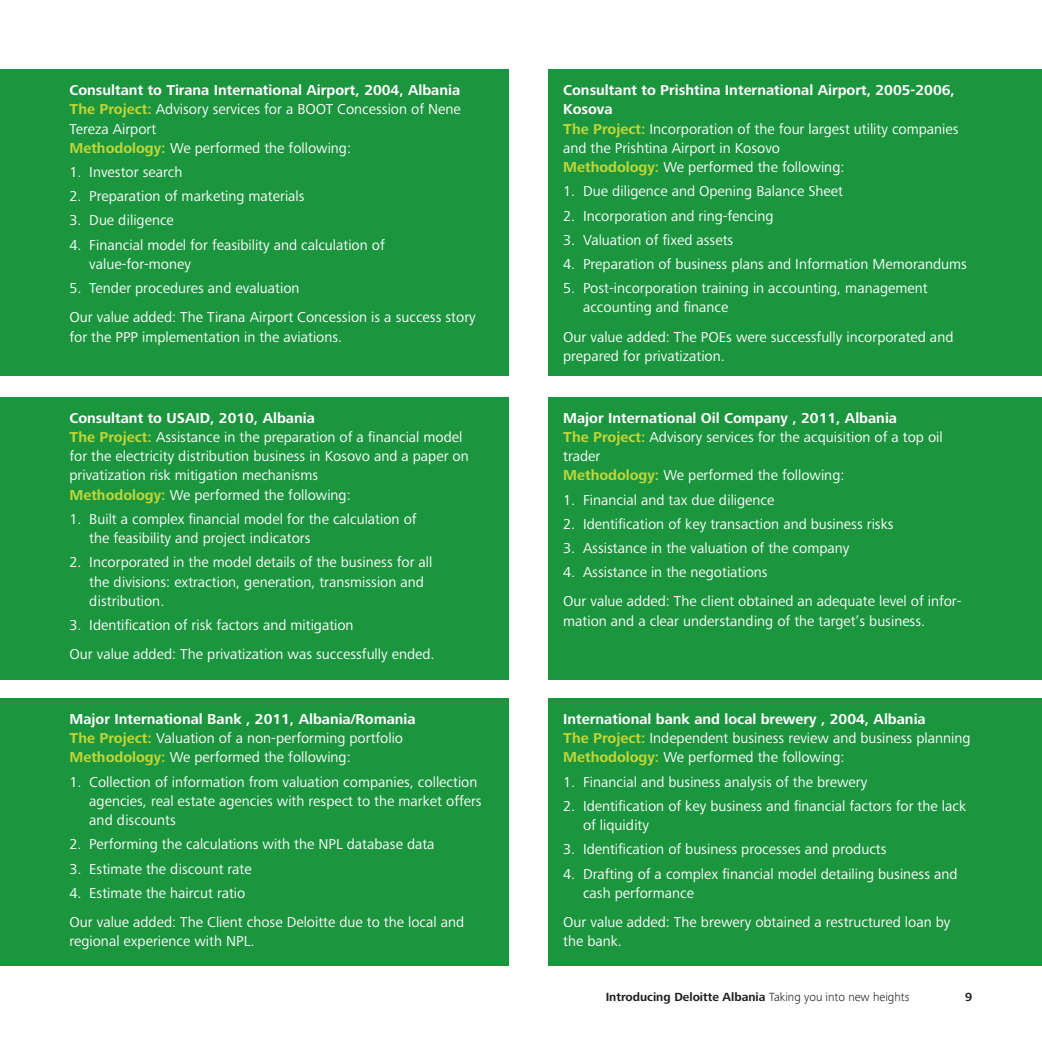
<style>
.page{position:relative;width:1042px;height:1042px;background:#fff}
.page>*{position:absolute;margin:0;border:0;box-sizing:border-box;transform-origin:0 0}
.t1{font:14.88px/19.2px "Frutiger Next Pro";color:#fff}
.t2{font:700 14.88px/19.2px "Frutiger Next Pro";color:#fff}
.t3{font:700 12.25px "Frutiger Next Pro";color:#231f20}
.s1{font-weight:700;color:#c0d738}
.s2{font-weight:300}
</style>
<div class="page">
<div style="left:0;top:69px;width:508px;height:307px;background:#1b953e"></div>
<div style="left:0;top:397px;width:508px;height:282px;background:#1b953e"></div>
<div style="left:0;top:698px;width:508px;height:268px;background:#1b953e"></div>
<div style="left:548px;top:69px;width:494px;height:307px;background:#1b953e"></div>
<div style="left:548px;top:397px;width:494px;height:282px;background:#1b953e"></div>
<div style="left:548px;top:698px;width:494px;height:268px;background:#1b953e"></div>
<p class="t2" style="left:69px;top:80px;width:392px">Consultant to Tirana International Airport, 2004, Albania</p>
<p class="t1" style="left:69px;top:100px;width:393px"><span class="s1">The Project:</span> Advisory services for a BOOT Concession of Nene<br>Tereza Airport</p>
<p class="t1" style="left:69px;top:138px;width:283px"><span class="s1">Methodology:</span> We performed the following:</p>
<p class="t1" style="left:69px;top:162px;width:114px">1. Investor search</p>
<p class="t1" style="left:69px;top:187px;width:237px">2. Preparation of marketing materials</p>
<p class="t1" style="left:69px;top:211px;width:106px">3. Due diligence</p>
<p class="t1" style="left:89px;top:235px;width:297px;text-indent:-20px">4. Financial model for feasibility and calculation of value-for-money</p>
<p class="t1" style="left:69px;top:279px;width:232px">5. Tender procedures and evaluation</p>
<p class="t1" style="left:69px;top:308px;width:408px">Our value added: The Tirana Airport Concession is a success story for the PPP implementation in the aviations.</p>
<p class="t2" style="left:69px;top:408px;width:247px">Consultant to USAID, 2010, Albania</p>
<p class="t1" style="left:69px;top:427px;width:401px"><span class="s1">The Project:</span> Assistance in the preparation of a financial model for the electricity distribution business in Kosovo and a paper on privatization risk mitigation mechanisms</p>
<p class="t1" style="left:69px;top:485px;width:283px"><span class="s1">Methodology:</span> We performed the following:</p>
<p class="t1" style="left:89px;top:509px;width:329px;text-indent:-20px">1. Built a complex financial model for the calculation of the feasibility and project indicators</p>
<p class="t1" style="left:89px;top:553px;width:345px;text-indent:-20px">2. Incorporated in the model details of the business for all the divisions: extraction, generation, transmission and distribution.</p>
<p class="t1" style="left:69px;top:615px;width:286px">3. Identification of risk factors and mitigation</p>
<p class="t1" style="left:69px;top:645px;width:367px">Our value added: The privatization was successfully ended.</p>
<p class="t2" style="left:69px;top:709px;width:348px">Major International Bank , 2011, Albania/Romania</p>
<p class="t1" style="left:69px;top:728px;width:335px"><span class="s1">The Project:</span> Valuation of a non-performing portfolio</p>
<p class="t1" style="left:69px;top:748px;width:283px"><span class="s1">Methodology:</span> We performed the following:</p>
<p class="t1" style="left:89px;top:772px;width:394px;text-indent:-20px">1. Collection of information from valuation companies, collection agencies, real estate agencies with respect to the market offers and discounts</p>
<p class="t1" style="left:69px;top:835px;width:367px">2. Performing the calculations with the NPL database data</p>
<p class="t1" style="left:69px;top:859px;width:184px">3. Estimate the discount rate</p>
<p class="t1" style="left:69px;top:883px;width:177px">4. Estimate the haircut ratio</p>
<p class="t1" style="left:69px;top:912px;width:396px">Our value added: The Client chose Deloitte due to the local and regional experience with NPL.</p>
<p class="t2" style="left:563px;top:80px;width:393px">Consultant to Prishtina International Airport, 2005-2006,<br>Kosova</p>
<p class="t1" style="left:563px;top:119px;width:397px"><span class="s1">The Project:</span> Incorporation of the four largest utility companies and the Prishtina Airport in Kosovo</p>
<p class="t1" style="left:563px;top:157px;width:283px"><span class="s1">Methodology:</span> We performed the following:</p>
<p class="t1" style="left:563px;top:182px;width:281px">1. Due diligence and Opening Balance Sheet</p>
<p class="t1" style="left:563px;top:206px;width:212px">2. Incorporation and ring-fencing</p>
<p class="t1" style="left:563px;top:230px;width:172px">3. Valuation of fixed assets</p>
<p class="t1" style="left:563px;top:254px;width:405px">4. Preparation of business plans and Information Memorandums</p>
<p class="t1" style="left:583px;top:279px;width:346px;text-indent:-20px">5. Post-incorporation training in accounting, management accounting and finance</p>
<p class="t1" style="left:563px;top:327px;width:392px">Our value added: The POEs were successfully incorporated and prepared for privatization.</p>
<p class="t2" style="left:563px;top:408px;width:335px">Major International Oil Company , 2011, Albania</p>
<p class="t1" style="left:563px;top:427px;width:381px"><span class="s1">The Project:</span> Advisory services for the acquisition of a top oil trader</p>
<p class="t1" style="left:563px;top:466px;width:283px"><span class="s1">Methodology:</span> We performed the following:</p>
<p class="t1" style="left:563px;top:490px;width:213px">1. Financial and tax due diligence</p>
<p class="t1" style="left:563px;top:514px;width:332px">2. Identification of key transaction and business risks</p>
<p class="t1" style="left:563px;top:538px;width:288px">3. Assistance in the valuation of the company</p>
<p class="t1" style="left:563px;top:563px;width:206px">4. Assistance in the negotiations</p>
<p class="t1" style="left:563px;top:592px;width:400px">Our value added: The client obtained an adequate level of infor&shy;mation and a clear understanding of the target’s business.</p>
<p class="t2" style="left:563px;top:709px;width:364px">International bank and local brewery , 2004, Albania</p>
<p class="t1" style="left:563px;top:728px;width:409px"><span class="s1">The Project:</span> Independent business review and business planning</p>
<p class="t1" style="left:563px;top:748px;width:283px"><span class="s1">Methodology:</span> We performed the following:</p>
<p class="t1" style="left:563px;top:772px;width:306px">1. Financial and business analysis of the brewery</p>
<p class="t1" style="left:583px;top:796px;width:385px;text-indent:-20px">2. Identification of key business and financial factors for the lack of liquidity</p>
<p class="t1" style="left:563px;top:840px;width:325px">3. Identification of business processes and products</p>
<p class="t1" style="left:583px;top:864px;width:376px;text-indent:-20px">4. Drafting of a complex financial model detailing business and cash performance</p>
<p class="t1" style="left:563px;top:912px;width:389px">Our value added: The brewery obtained a restructured loan by the bank.</p>
<p class="t3" style="left:606px;top:990px;width:305px">Introducing Deloitte Albania <span class="s2">Taking you into new heights</span></p>
<p class="t3" style="left:965px;top:990px;width:9px">9</p>
</div>
